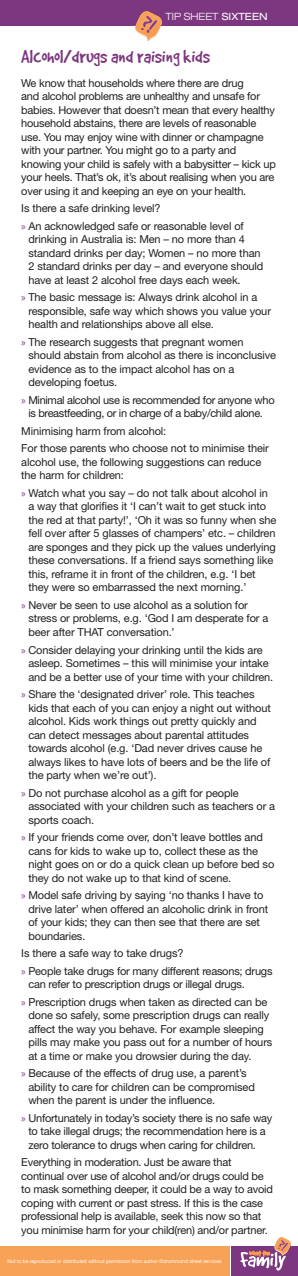
<style>
.page{position:relative;width:298px;height:1276px;background:#fff}
.page>*{position:absolute;margin:0;border:0;box-sizing:border-box;transform-origin:0 0}
.A_head{font:20.5px "Good Dog Plain";color:#7d3780}
.body{font:11px/13.5px "Helvetica Neue";letter-spacing:-.01em;color:#231f20}
.body-2{font:11px/13.5px "Helvetica Neue";letter-spacing:-.03em;color:#231f20;text-align:center}
.t1{font:300 expanded 10px "Helvetica Neue";color:#fff}
.t2{font:5px "Helvetica Neue";color:#fff}
.s1{font-weight:400}
.s2{font-family:"Myriad Pro";color:#7d3780}
</style>
<div class="page">
<div style="left:0;top:1245px;width:229px;height:31px;background:#f8a257"></div>
<div style="left:232px;top:1245px;width:66px;height:31px;background:#7d3780"></div>
<div style="left:0;top:0;width:298px;height:26px;background:#7d3780"></div>
<svg style="left:135px;top:11px;width:27px;height:30px"></svg>
<svg style="left:240px;top:1237px;width:51px;height:33px"></svg>
<p class="t1" style="left:165px;top:11px;width:103px">TIP SHEET <span class="s1">SIXTEEN</span></p>
<p class="A_head" style="left:21px;top:47px;width:190px">Alcohol/drugs and raising kids</p>
<p class="body" style="left:21px;top:76px;width:256px">We know that households where there are drug<br>and alcohol problems are unhealthy and unsafe for babies. However that doesn’t mean that every healthy household abstains, there are levels of reasonable use. You may enjoy wine with dinner or champagne with your partner. You might go to a party and knowing your child is safely with a babysitter – kick up your heels. That’s ok, it’s about realising when you are over using it and keeping an eye on your health.</p>
<p class="body" style="left:21px;top:201px;width:141px">Is there a safe drinking level?</p>
<p class="body" style="left:28px;top:219px;width:236px;text-indent:-7px"><span class="s2">»</span> An acknowledged safe or reasonable level of drinking in Australia is: Men – no more than 4 standard drinks per day; Women – no more than 2 standard drinks per day – and everyone should have at least 2 alcohol free days each week.</p>
<p class="body" style="left:28px;top:290px;width:244px;text-indent:-7px"><span class="s2">»</span> The basic message is: Always drink alcohol in a responsible, safe way which shows you value your health and relationships above all else.</p>
<p class="body" style="left:28px;top:335px;width:249px;text-indent:-7px"><span class="s2">»</span> The research suggests that pregnant women should abstain from alcohol as there is inconclusive evidence as to the impact alcohol has on a developing foetus.</p>
<p class="body-2" style="left:21px;top:393px;width:255px"><span class="s2">»</span> Minimal alcohol use is recommended for anyone who is breastfeeding, or in charge of a baby/child alone.</p>
<p class="body" style="left:21px;top:424px;width:146px">Minimising harm from alcohol:</p>
<p class="body" style="left:21px;top:441px;width:249px">For those parents who choose not to minimise their alcohol use, the following suggestions can reduce the harm for children:</p>
<p class="body" style="left:28px;top:486px;width:249px;text-indent:-7px"><span class="s2">»</span> Watch what you say – do not talk about alcohol in a way that glorifies it ‘I can’t wait to get stuck into the red at that party!’, ‘Oh it was so funny when she fell over after 5 glasses of champers’ etc. – children are sponges and they pick up the values underlying these conversations. If a friend says something like this, reframe it in front of the children, e.g. ‘I bet they were so embarrassed the next morning.’</p>
<p class="body" style="left:28px;top:598px;width:241px;text-indent:-7px"><span class="s2">»</span> Never be seen to use alcohol as a solution for stress or problems, e.g. ‘God I am desperate for a beer after THAT conversation.’</p>
<p class="body" style="left:28px;top:642px;width:246px;text-indent:-7px"><span class="s2">»</span> Consider delaying your drinking until the kids are asleep. Sometimes – this will minimise your intake and be a better use of your time with your children.</p>
<p class="body" style="left:28px;top:687px;width:244px;text-indent:-7px"><span class="s2">»</span> Share the ‘designated driver’ role. This teaches kids that each of you can enjoy a night out without alcohol. Kids work things out pretty quickly and can detect messages about parental attitudes towards alcohol (e.g. ‘Dad never drives cause he always likes to have lots of beers and be the life of the party when we’re out’).</p>
<p class="body" style="left:28px;top:785px;width:248px;text-indent:-7px"><span class="s2">»</span> Do not purchase alcohol as a gift for people associated with your children such as teachers or a sports coach.</p>
<p class="body" style="left:28px;top:830px;width:247px;text-indent:-7px"><span class="s2">»</span> If your friends come over, don’t leave bottles and cans for kids to wake up to, collect these as the night goes on or do a quick clean up before bed so they do not wake up to that kind of scene.</p>
<p class="body" style="left:28px;top:888px;width:241px;text-indent:-7px"><span class="s2">»</span> Model safe driving by saying ‘no thanks I have to drive later’ when offered an alcoholic drink in front of your kids; they can then see that there are set boundaries.</p>
<p class="body" style="left:21px;top:946px;width:164px">Is there a safe way to take drugs?</p>
<p class="body" style="left:28px;top:963px;width:245px;text-indent:-7px"><span class="s2">»</span> People take drugs for many different reasons; drugs can refer to prescription drugs or illegal drugs.</p>
<p class="body" style="left:28px;top:994px;width:245px;text-indent:-7px"><span class="s2">»</span> Prescription drugs when taken as directed can be done so safely, some prescription drugs can really affect the way you behave. For example sleeping pills may make you pass out for a number of hours at a time or make you drowsier during the day.</p>
<p class="body" style="left:28px;top:1066px;width:228px;text-indent:-7px"><span class="s2">»</span> Because of the effects of drug use, a parent’s ability to care for children can be compromised when the parent is under the influence.</p>
<p class="body" style="left:28px;top:1110px;width:245px;text-indent:-7px"><span class="s2">»</span> Unfortunately in today’s society there is no safe way to take illegal drugs; the recommendation here is a zero tolerance to drugs when caring for children.</p>
<p class="body" style="left:21px;top:1155px;width:253px">Everything in moderation. Just be aware that continual over use of alcohol and/or drugs could be to mask something deeper, it could be a way to avoid coping with current or past stress. If this is the case professional help is available, seek this now so that you minimise harm for your child(ren) and/or partner.</p>
<p class="t2" style="left:8px;top:1257px;width:215px">Not to be reproduced or distributed without permission from author ©drummond street services</p>
</div>
